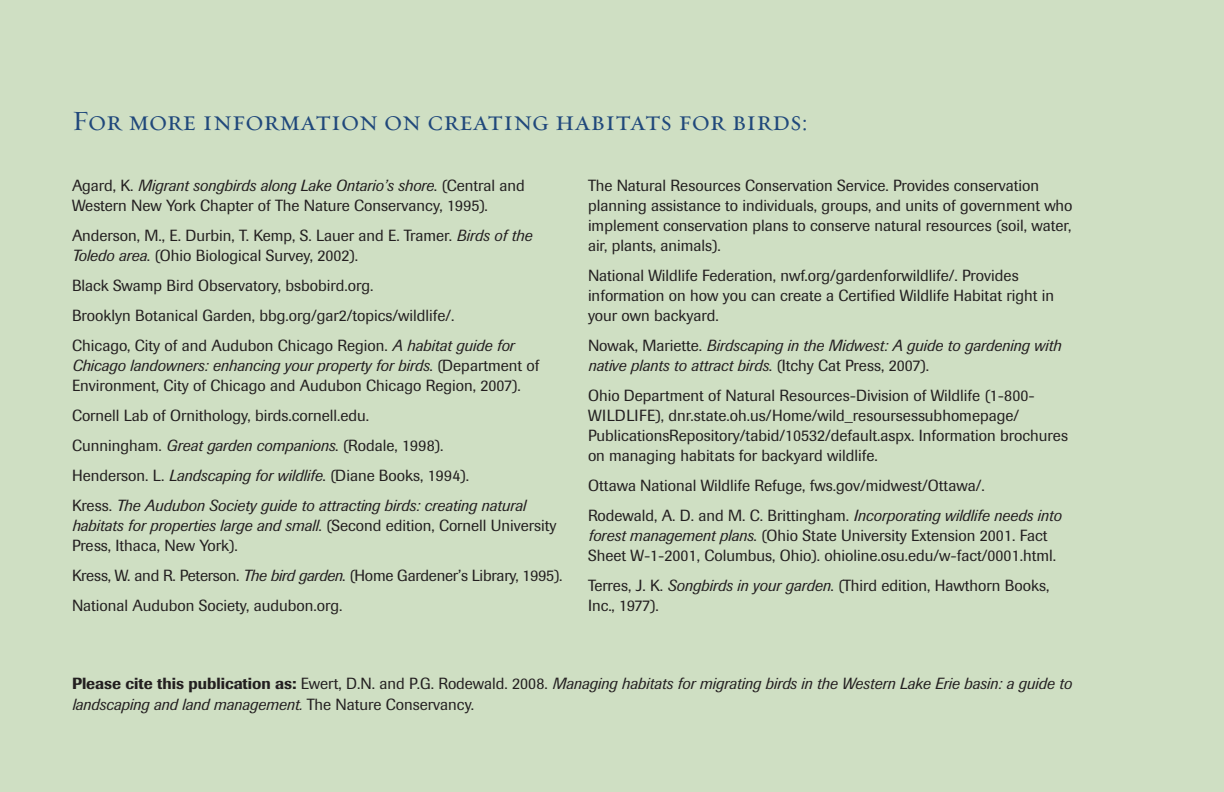
<style>
.page{position:relative;width:1224px;height:792px;background:#cfdfc3}
.page>*{position:absolute;margin:0;border:0;box-sizing:border-box;transform-origin:0 0}
.t1{font:28px "Oakleaf Small Caps Roman";color:#20487b}
.t2{font:16px/20px "Imago";color:#231f20}
.t3{font:italic 16px/20px "Imago";color:#231f20}
.s1{font-style:italic}
.s2{font-style:normal}
.s3{font-weight:500;font-style:normal}
</style>
<div class="page">
<h1 class="t1" style="left:72px;top:112px;width:737px">For more information on creating habitats for birds:</h1>
<p class="t2" style="left:72px;top:177px;width:454px">Agard, K. <span class="s1">Migrant songbirds along Lake Ontario’s shore</span>. (Central and<br>Western New York Chapter of The Nature Conservancy, 1995).</p>
<p class="t2" style="left:72px;top:227px;width:462px">Anderson, M., E. Durbin, T. Kemp, S. Lauer and E. Tramer. <span class="s1">Birds of the<br>Toledo area</span>. (Ohio Biological Survey, 2002).</p>
<p class="t2" style="left:72px;top:272px;width:444px;line-height:30px">Black Swamp Bird Observatory, bsbobird.org.<br>Brooklyn Botanical Garden, bbg.org/gar2/topics/wildlife/.<br>Chicago, City of and Audubon Chicago Region. <span class="s1">A habitat guide for</span></p>
<p class="t2" style="left:72px;top:357px;width:469px"><span class="s1">Chicago landowners: enhancing your property for birds</span>. (Department of<br>Environment, City of Chicago and Audubon Chicago Region, 2007).</p>
<p class="t2" style="left:72px;top:402px;width:455px;line-height:30px">Cornell Lab of Ornithology, birds.cornell.edu.<br>Cunningham. <span class="s1">Great garden companions</span>. (Rodale, 1998).<br>Henderson. L. <span class="s1">Landscaping for wildlife</span>. (Diane Books, 1994).<br>Kress. <span class="s1">The Audubon Society guide to attracting birds: creating natural</span></p>
<p class="t2" style="left:72px;top:517px;width:486px"><span class="s1">habitats for properties large and small</span>. (Second edition, Cornell University<br>Press, Ithaca, New York).</p>
<p class="t2" style="left:72px;top:562px;width:492px;line-height:30px">Kress, W. and R. Peterson. <span class="s1">The bird garden</span>. (Home Gardener’s Library, 1995).<br>National Audubon Society, audubon.org.</p>
<p class="t2" style="left:588px;top:177px;width:486px">The Natural Resources Conservation Service. Provides conservation planning assistance to individuals, groups, and units of government who implement conservation plans to conserve natural resources (soil, water, air, plants, animals).</p>
<p class="t2" style="left:588px;top:267px;width:468px">National Wildlife Federation, nwf.org/gardenforwildlife/. Provides information on how you can create a Certified Wildlife Habitat right in your own backyard.</p>
<p class="t3" style="left:588px;top:337px;width:475px"><span class="s2">Nowak, Mariette.</span> Birdscaping in the Midwest: A guide to gardening with native plants to attract birds<span class="s2">. (Itchy Cat Press, 2007).</span></p>
<p class="t2" style="left:588px;top:387px;width:482px">Ohio Department of Natural Resources-Division of Wildlife (1-800- WILDLIFE), dnr.state.oh.us/Home/wild_resoursessubhomepage/ PublicationsRepository/tabid/10532/default.aspx. Information brochures on managing habitats for backyard wildlife.</p>
<p class="t2" style="left:588px;top:472px;width:475px;line-height:30px">Ottawa National Wildlife Refuge, fws.gov/midwest/Ottawa/.<br>Rodewald, A. D. and M. C. Brittingham. <span class="s1">Incorporating wildlife needs into</span></p>
<p class="t2" style="left:588px;top:527px;width:470px"><span class="s1">forest management plans</span>. (Ohio State University Extension 2001. Fact<br>Sheet W-1-2001, Columbus, Ohio). ohioline.osu.edu/w-fact/0001.html.</p>
<p class="t2" style="left:588px;top:577px;width:463px">Terres, J. K. <span class="s1">Songbirds in your garden</span>. (Third edition, Hawthorn Books,<br>Inc., 1977).</p>
<p class="t3" style="left:72px;top:675px;width:1001px;line-height:21px"><span class="s3">Please cite this publication as:</span> <span class="s2">Ewert, D.N. and P.G. Rodewald. 2008.</span> Managing habitats for migrating birds in the Western Lake Erie basin: a guide to landscaping and land management. <span class="s2">The Nature Conservancy.</span></p>
</div>
